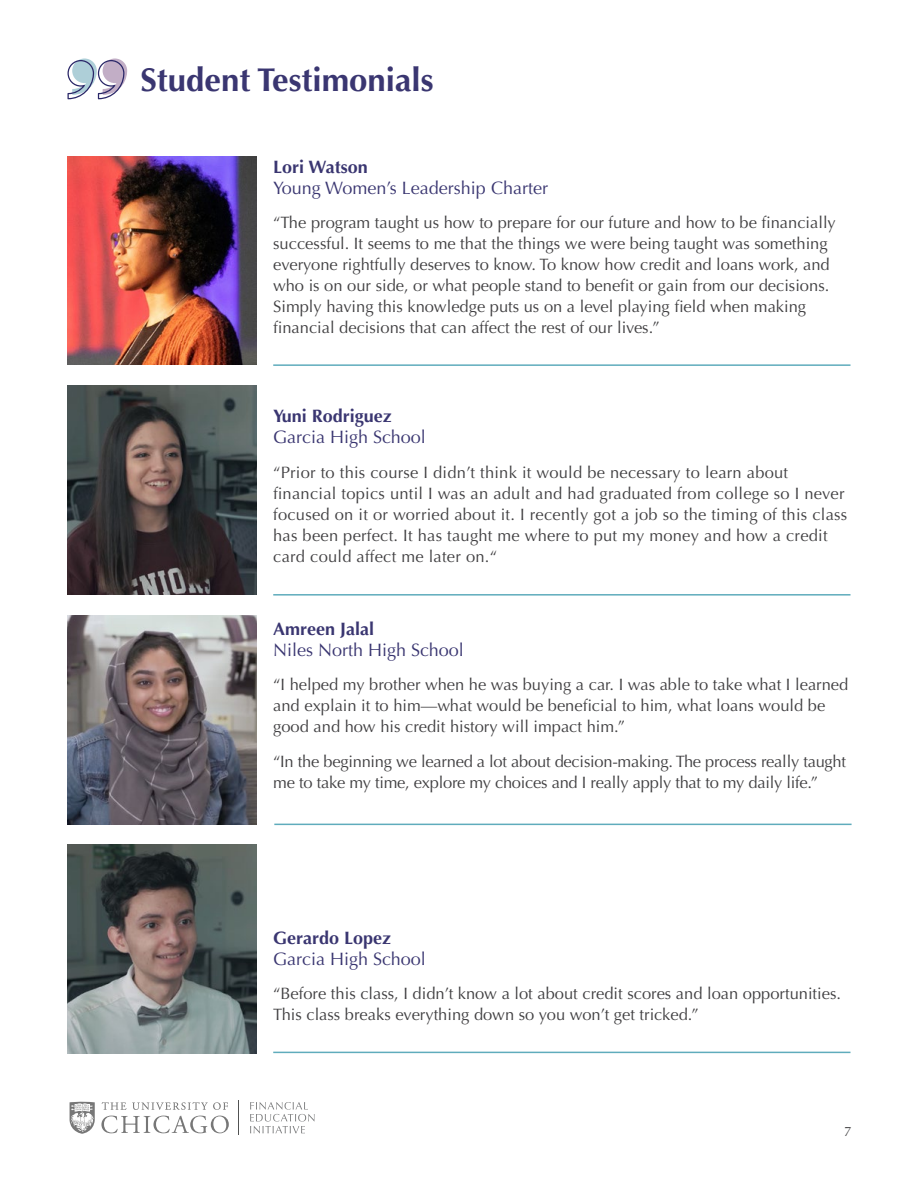
<style>
.page{position:relative;width:918px;height:1188px;background:#fff}
.page>*{position:absolute;margin:0;border:0;box-sizing:border-box;transform-origin:0 0}
.t1{font:700 33px "Optima";color:#3a3671}
.t2{font:18px "Optima";color:#3a3671}
.t3{font:700 18px "Optima";color:#3a3671}
.t4{font:16.5px/21px "Optima";color:#414042}
.t5{font:13.5px "Optima";color:#414042}
</style>
<div class="page">
<hr style="left:239px;top:1100px;width:1px;height:35px;background:#515252">
<svg style="left:250px;top:1102px;width:65px;height:31px"></svg>
<svg style="left:70px;top:1102px;width:159px;height:32px"></svg>
<img style="left:68px;top:615px;width:188px;height:209px">
<img style="left:68px;top:386px;width:188px;height:208px">
<img style="left:68px;top:156px;width:188px;height:209px">
<hr style="left:273px;top:364px;width:577px;height:2px;background:#5facbc">
<hr style="left:273px;top:594px;width:577px;height:2px;background:#5facbc">
<hr style="left:274px;top:824px;width:578px;height:1px;background:#5facbc">
<hr style="left:273px;top:1052px;width:577px;height:1px;background:#5facbc">
<svg style="left:67px;top:58px;width:60px;height:41px"></svg>
<img style="left:68px;top:845px;width:188px;height:208px">
<h1 class="t1" style="left:140px;top:60px;width:295px">Student Testimonials</h1>
<p class="t3" style="left:273px;top:156px;width:96px">Lori Watson</p>
<p class="t2" style="left:273px;top:177px;width:276px">Young Women’s Leadership Charter</p>
<p class="t4" style="left:273px;top:212px;width:564px">“The program taught us how to prepare for our future and how to be financially successful. It seems to me that the things we were being taught was something everyone rightfully deserves to know. To know how credit and loans work, and who is on our side, or what people stand to benefit or gain from our decisions.<br>Simply having this knowledge puts us on a level playing field when making financial decisions that can affect the rest of our lives.”</p>
<p class="t3" style="left:273px;top:406px;width:120px">Yuni Rodriguez</p>
<p class="t2" style="left:273px;top:427px;width:154px">Garcia High School</p>
<p class="t4" style="left:273px;top:462px;width:576px">“Prior to this course I didn’t think it would be necessary to learn about financial topics until I was an adult and had graduated from college so I never focused on it or worried about it. I recently got a job so the timing of this class has been perfect. It has taught me where to put my money and how a credit card could affect me later on.“</p>
<p class="t3" style="left:273px;top:618px;width:102px">Amreen Jalal</p>
<p class="t2" style="left:273px;top:639px;width:192px">Niles North High School</p>
<p class="t4" style="left:273px;top:674px;width:577px">“I helped my brother when he was buying a car. I was able to take what I learned and explain it to him—what would be beneficial to him, what loans would be good and how his credit history will impact him.”</p>
<p class="t4" style="left:273px;top:751px;width:574px">“In the beginning we learned a lot about decision-making. The process really taught me to take my time, explore my choices and I really apply that to my daily life.”</p>
<p class="t3" style="left:273px;top:927px;width:119px">Gerardo Lopez</p>
<p class="t2" style="left:273px;top:948px;width:154px">Garcia High School</p>
<p class="t4" style="left:273px;top:983px;width:569px">“Before this class, I didn’t know a lot about credit scores and loan opportunities.<br>This class breaks everything down so you won’t get tricked.”</p>
<p class="t5" style="left:844px;top:1123px;width:9px">7</p>
</div>
